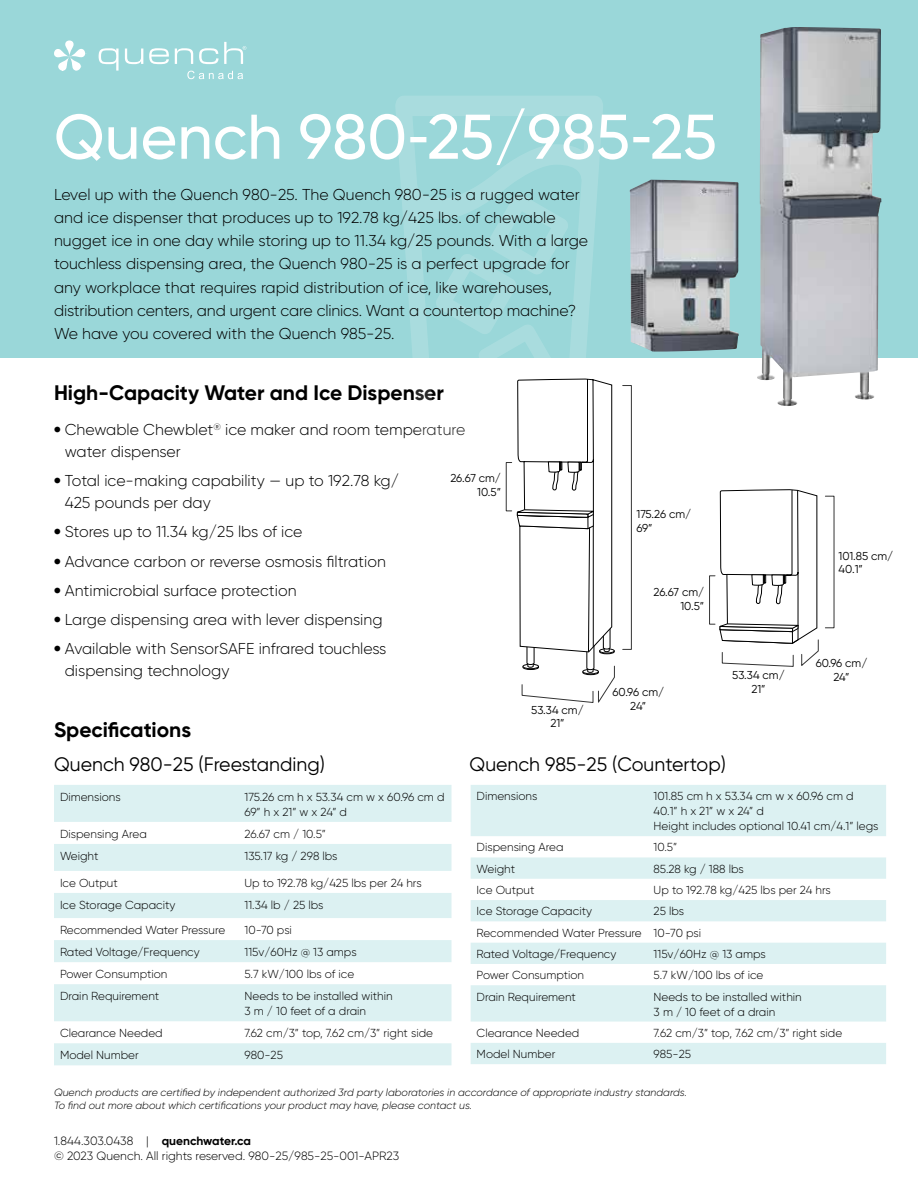
<style>
.page{position:relative;width:918px;height:1188px;background:#fff}
.page>*{position:absolute;margin:0;border:0;box-sizing:border-box;transform-origin:0 0}
.t1{font:500 63px "Gilroy";color:#fff}
.t2{font:700 21px "Gilroy";color:#000}
.t3{font:19.5px "Gilroy";color:#000}
.t4{font:300 15.75px/23.2px "Gilroy";color:#000}
.t5{font:300 12px/15px "Gilroy";color:#000}
.t6{font:300 11.7px/15px "Gilroy";color:#000}
.t7{font:11.55px/13.8px "Gilroy";color:#000;text-align:center}
.t8{font:italic 300 10.5px/13.5px "Gilroy";color:#000}
.s1{font-weight:800}
.s2{font-weight:700}
</style>
<div class="page">
<div style="left:0;top:0;width:918px;height:358px;background:#9ad7d9"></div>
<svg style="left:396px;top:96px;width:207px;height:262px"></svg>
<svg style="left:435px;top:193px;width:180px;height:510px"></svg>
<svg style="left:720px;top:489px;width:99px;height:178px"></svg>
<svg style="left:54px;top:785px;width:398px;height:280px;fill:#dcf1f2"></svg>
<svg style="left:471px;top:785px;width:415px;height:279px;fill:#dcf1f2"></svg>
<img style="left:757px;top:27px;width:124px;height:379px">
<img style="left:630px;top:180px;width:109px;height:172px">
<svg style="left:99px;top:48px;width:20px;height:23px"></svg>
<svg style="left:125px;top:49px;width:18px;height:15px"></svg>
<svg style="left:149px;top:48px;width:20px;height:16px"></svg>
<svg style="left:175px;top:48px;width:18px;height:16px"></svg>
<svg style="left:187px;top:71px;width:56px;height:8px"></svg>
<svg style="left:199px;top:42px;width:47px;height:22px"></svg>
<div style="left:65px;top:41px;width:9px;height:16px;background:#fff;border-radius:4px"></div>
<svg style="left:54px;top:49px;width:31px;height:22px"></svg>
<h1 class="t1" style="left:54px;top:98px;width:665px">Quench 980-25/985-25</h1>
<p class="t4" style="left:54px;top:182px;width:536px">Level up with the Quench 980-25. The Quench 980-25 is a rugged water and ice dispenser that produces up to 192.78 kg/425 lbs. of chewable nugget ice in one day while storing up to 11.34 kg/25 pounds. With a large touchless dispensing area, the Quench 980-25 is a perfect upgrade for any workplace that requires rapid distribution of ice, like warehouses, distribution centers, and urgent care clinics. Want a countertop machine?<br>We have you covered with the Quench 985-25.</p>
<h2 class="t2" style="left:54px;top:380px;width:392px">High-Capacity Water and Ice Dispenser</h2>
<h3 class="t4" style="left:65px;top:419px;width:402px;line-height:21.8px;text-indent:-11px"><span class="s1">•</span> Chewable Chewblet<sup>®</sup> ice maker and room temperature water dispenser</h3>
<h3 class="t4" style="left:65px;top:470px;width:336px;line-height:21.8px;text-indent:-11px"><span class="s1">•</span> Total ice-making capability — up to 192.78 kg/<br>425 pounds per day</h3>
<h3 class="t4" style="left:54px;top:520px;width:250px"><span class="s1">•</span> Stores up to 11.34 kg/25 lbs of ice</h3>
<h3 class="t4" style="left:54px;top:549px;width:333px"><span class="s1">•</span> Advance carbon or reverse osmosis filtration</h3>
<h3 class="t4" style="left:54px;top:579px;width:244px"><span class="s1">•</span> Antimicrobial surface protection</h3>
<h3 class="t4" style="left:54px;top:608px;width:330px"><span class="s1">•</span> Large dispensing area with lever dispensing</h3>
<h3 class="t4" style="left:65px;top:638px;width:323px;line-height:21.8px;text-indent:-11px"><span class="s1">•</span> Available with SensorSAFE infrared touchless dispensing technology</h3>
<p class="t7" style="left:450px;top:471px;width:52px;text-align:right">26.67 cm/<br>10.5”</p>
<h2 class="t2" style="left:54px;top:717px;width:139px">Specifications</h2>
<p class="t7" style="left:636px;top:507px;width:56px;text-align:left">175.26 cm/<br>69”</p>
<p class="t7" style="left:654px;top:585px;width:52px;text-align:right">26.67 cm/<br>10.5”</p>
<p class="t7" style="left:531px;top:703px;width:54px">53.34 cm/<br>21”</p>
<p class="t7" style="left:612px;top:685px;width:53px">60.96 cm/<br>24”</p>
<p class="t7" style="left:732px;top:668px;width:54px">53.34 cm/<br>21”</p>
<h3 class="t3" style="left:54px;top:752px;width:273px">Quench 980-25 (Freestanding)</h3>
<h3 class="t3" style="left:470px;top:752px;width:258px">Quench 985-25 (Countertop)</h3>
<p class="t7" style="left:839px;top:549px;width:56px;text-align:left">101.85 cm/<br>40.1”</p>
<p class="t7" style="left:816px;top:656px;width:53px">60.96 cm/<br>24”</p>
<p class="t6" style="left:60px;top:789px;width:62px">Dimensions</p>
<p class="t6" style="left:245px;top:789px;width:202px">175.26 cm h x 53.34 cm w x 60.96 cm d<br>69” h x 21” w x 24” d</p>
<p class="t6" style="left:60px;top:826px;width:88px">Dispensing Area</p>
<p class="t6" style="left:245px;top:826px;width:83px">26.67 cm / 10.5”</p>
<p class="t6" style="left:60px;top:848px;width:40px">Weight</p>
<p class="t6" style="left:245px;top:848px;width:95px">135.17 kg / 298 lbs</p>
<p class="t6" style="left:60px;top:875px;width:59px">Ice Output</p>
<p class="t6" style="left:245px;top:875px;width:179px">Up to 192.78 kg/425 lbs per 24 hrs</p>
<p class="t6" style="left:60px;top:897px;width:117px">Ice Storage Capacity</p>
<p class="t6" style="left:245px;top:897px;width:81px">11.34 lb / 25 lbs</p>
<p class="t6" style="left:60px;top:922px;width:167px">Recommended Water Pressure</p>
<p class="t6" style="left:245px;top:922px;width:49px">10-70 psi</p>
<p class="t6" style="left:60px;top:944px;width:141px">Rated Voltage/Frequency</p>
<p class="t6" style="left:245px;top:944px;width:114px">115v/60Hz @ 13 amps</p>
<p class="t6" style="left:60px;top:966px;width:109px">Power Consumption</p>
<p class="t6" style="left:245px;top:966px;width:111px">5.7 kW/100 lbs of ice</p>
<p class="t6" style="left:60px;top:988px;width:101px">Drain Requirement</p>
<p class="t6" style="left:245px;top:988px;width:150px">Needs to be installed within<br>3 m / 10 feet of a drain</p>
<p class="t6" style="left:60px;top:1025px;width:104px">Clearance Needed</p>
<p class="t6" style="left:245px;top:1025px;width:190px">7.62 cm/3” top, 7.62 cm/3” right side</p>
<p class="t6" style="left:60px;top:1047px;width:80px">Model Number</p>
<p class="t6" style="left:245px;top:1047px;width:40px">980-25</p>
<p class="t6" style="left:477px;top:788px;width:62px">Dimensions</p>
<p class="t6" style="left:654px;top:788px;width:226px">101.85 cm h x 53.34 cm w x 60.96 cm d<br>40.1” h x 21” w x 24” d<br>Height includes optional 10.41 cm/4.1” legs</p>
<p class="t6" style="left:477px;top:840px;width:88px">Dispensing Area</p>
<p class="t6" style="left:654px;top:840px;width:25px">10.5”</p>
<p class="t6" style="left:477px;top:861px;width:40px">Weight</p>
<p class="t6" style="left:654px;top:861px;width:92px">85.28 kg / 188 lbs</p>
<p class="t6" style="left:477px;top:882px;width:59px">Ice Output</p>
<p class="t6" style="left:654px;top:882px;width:179px">Up to 192.78 kg/425 lbs per 24 hrs</p>
<p class="t6" style="left:477px;top:904px;width:117px">Ice Storage Capacity</p>
<p class="t6" style="left:477px;top:900px;width:226px;line-height:21.3px;text-indent:177px">25 lbs<br>Recommended Water Pressure 10-70 psi<br>Rated Voltage/Frequency</p>
<p class="t6" style="left:654px;top:946px;width:114px">115v/60Hz @ 13 amps</p>
<p class="t6" style="left:477px;top:968px;width:109px">Power Consumption</p>
<p class="t6" style="left:654px;top:968px;width:111px">5.7 kW/100 lbs of ice</p>
<p class="t6" style="left:477px;top:989px;width:101px">Drain Requirement</p>
<p class="t6" style="left:654px;top:989px;width:150px">Needs to be installed within<br>3 m / 10 feet of a drain</p>
<p class="t6" style="left:477px;top:1025px;width:104px">Clearance Needed</p>
<p class="t6" style="left:654px;top:1025px;width:190px">7.62 cm/3” top, 7.62 cm/3” right side</p>
<p class="t6" style="left:477px;top:1046px;width:80px">Model Number</p>
<p class="t6" style="left:654px;top:1046px;width:39px">985-25</p>
<p class="t8" style="left:54px;top:1085px;width:635px">Quench products are certified by independent authorized 3rd party laboratories in accordance of appropriate industry standards.<br>To find out more about which certifications your product may have, please contact us.</p>
<p class="t5" style="left:54px;top:1134px;width:347px">1.844.303.0438 | <span class="s2">quenchwater.ca<br></span>© 2023 Quench. All rights reserved. 980-25/985-25-001-APR23</p>
</div>
